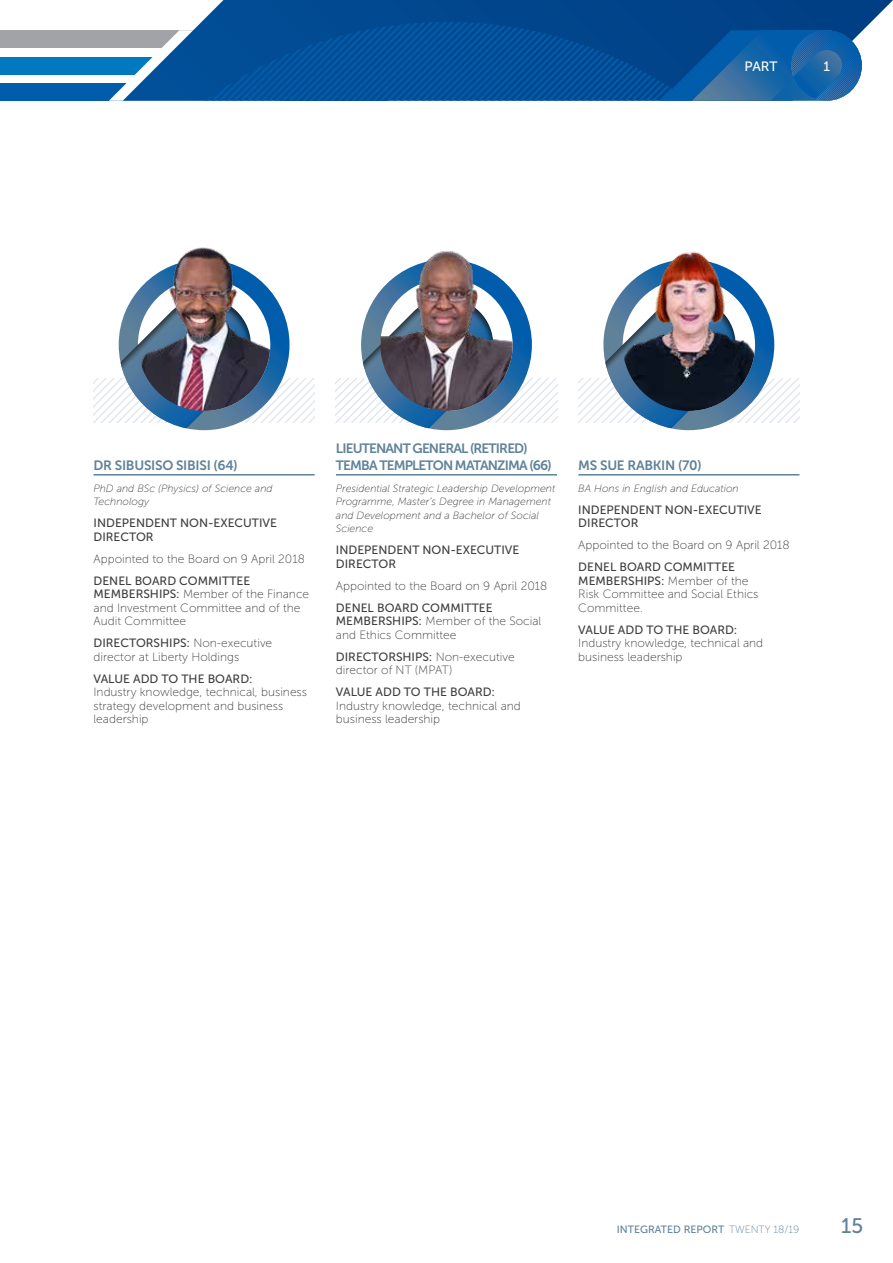
<style>
.page{position:relative;width:893px;height:1263px;background:#fff}
.page>*{position:absolute;margin:0;border:0;box-sizing:border-box;transform-origin:0 0}
.t1{font:21px "Museo Sans 500";color:#5f8299}
.t2{font:13.5px/16.5px "Museo Sans 700";letter-spacing:-.06em;color:#5f8299}
.t3{font:13.5px "Museo Sans 700";letter-spacing:-.02em;color:#5f8299}
.t4{font:13.5px "Museo Sans 500";color:#fff}
.t5{font:12px/13.5px "Museo Sans 100";color:#3e3e3f}
.t6{font:12px/13.5px "Museo Sans 500";color:#3e3e3f}
.t7{font:italic 10.5px/13.5px "Museo Sans 100";color:#3e3e3f}
.t8{font:10.5px "Museo Sans 500";color:#5f8299}
.s1{font-family:"Museo Sans 500"}
.s2{font-family:"Museo Sans 100"}
</style>
<div class="page">
<div style="left:0;top:83px;width:387px;height:18px;background:#015dab"></div>
<div style="left:0;top:57px;width:387px;height:17px;background:#0079c0"></div>
<div style="left:0;top:30px;width:387px;height:18px;background:#a1a3a6"></div>
<svg style="left:201px;top:0;width:692px;height:31px;background:#0c4d91"></svg>
<svg style="left:109px;top:22px;width:753px;height:79px;background:#145c9f"></svg>
<svg style="left:94px;top:290px;width:221px;height:140px"></svg>
<img style="left:138px;top:247px;width:132px;height:164px">
<svg style="left:336px;top:291px;width:221px;height:139px"></svg>
<img style="left:380px;top:251px;width:133px;height:160px">
<hr style="left:94px;top:474px;width:221px;height:1px;background:#5f8299">
<hr style="left:336px;top:474px;width:221px;height:1px;background:#5f8299">
<svg style="left:578px;top:290px;width:221px;height:140px"></svg>
<img style="left:623px;top:251px;width:132px;height:160px">
<hr style="left:578px;top:474px;width:221px;height:1px;background:#5f8299">
<p class="t4" style="left:745px;top:59px;width:34px">PART</p>
<p class="t4" style="left:823px;top:59px;width:8px">1</p>
<p class="t3" style="left:94px;top:458px;width:146px">DR SIBUSISO SIBISI (64)</p>
<p class="t7" style="left:94px;top:482px;width:181px">PhD and BSc (Physics) of Science and<br>Technology</p>
<p class="t6" style="left:94px;top:516px;width:185px">INDEPENDENT NON-EXECUTIVE<br>DIRECTOR</p>
<p class="t5" style="left:94px;top:552px;width:213px">Appointed to the Board on 9 April 2018</p>
<p class="t6" style="left:94px;top:574px;width:158px">DENEL BOARD COMMITTEE</p>
<p class="t5" style="left:94px;top:588px;width:217px"><span class="s1">MEMBERSHIPS:</span> Member of the Finance and Investment Committee and of the<br>Audit Committee</p>
<p class="t6" style="left:94px;top:636px;width:180px">DIRECTORSHIPS: <span class="s2">Non-executive</span></p>
<p class="t5" style="left:94px;top:650px;width:147px">director at Liberty Holdings</p>
<p class="t6" style="left:94px;top:672px;width:161px">VALUE ADD TO THE BOARD:</p>
<p class="t5" style="left:94px;top:686px;width:215px">Industry knowledge, technical, business strategy development and business leadership</p>
<p class="t2" style="left:336px;top:440px;width:217px">LIEUTENANT GENERAL (RETIRED)<br>TEMBA TEMPLETON MATANZIMA (66)</p>
<p class="t7" style="left:336px;top:482px;width:221px">Presidential Strategic Leadership Development Programme, Master’s Degree in Management and Development and a Bachelor of Social Science</p>
<p class="t6" style="left:336px;top:543px;width:185px">INDEPENDENT NON-EXECUTIVE<br>DIRECTOR</p>
<p class="t5" style="left:336px;top:579px;width:213px">Appointed to the Board on 9 April 2018</p>
<p class="t6" style="left:336px;top:601px;width:158px">DENEL BOARD COMMITTEE</p>
<p class="t5" style="left:336px;top:615px;width:207px"><span class="s1">MEMBERSHIPS:</span> Member of the Social and Ethics Committee</p>
<p class="t6" style="left:336px;top:650px;width:180px">DIRECTORSHIPS: <span class="s2">Non-executive</span></p>
<p class="t5" style="left:336px;top:664px;width:118px">director of NT (MPAT)</p>
<p class="t6" style="left:336px;top:685px;width:161px">VALUE ADD TO THE BOARD:</p>
<p class="t5" style="left:336px;top:699px;width:186px">Industry knowledge, technical and business leadership</p>
<p class="t3" style="left:578px;top:458px;width:125px">MS SUE RABKIN (70)</p>
<p class="t7" style="left:578px;top:482px;width:162px">BA Hons in English and Education</p>
<p class="t6" style="left:578px;top:503px;width:185px">INDEPENDENT NON-EXECUTIVE<br>DIRECTOR</p>
<p class="t5" style="left:578px;top:539px;width:213px">Appointed to the Board on 9 April 2018</p>
<p class="t6" style="left:578px;top:560px;width:172px">DENEL BOARD COMMITTEE<br>MEMBERSHIPS: <span class="s2">Member of the</span></p>
<p class="t5" style="left:578px;top:588px;width:182px">Risk Committee and Social Ethics<br>Committee.</p>
<p class="t6" style="left:578px;top:623px;width:161px">VALUE ADD TO THE BOARD:</p>
<p class="t5" style="left:578px;top:637px;width:186px">Industry knowledge, technical and business leadership</p>
<p class="t8" style="left:617px;top:1224px;width:184px">INTEGRATED REPORT <span class="s2">TWENTY 18/19</span></p>
<h1 class="t1" style="left:841px;top:1214px;width:24px">15</h1>
</div>
